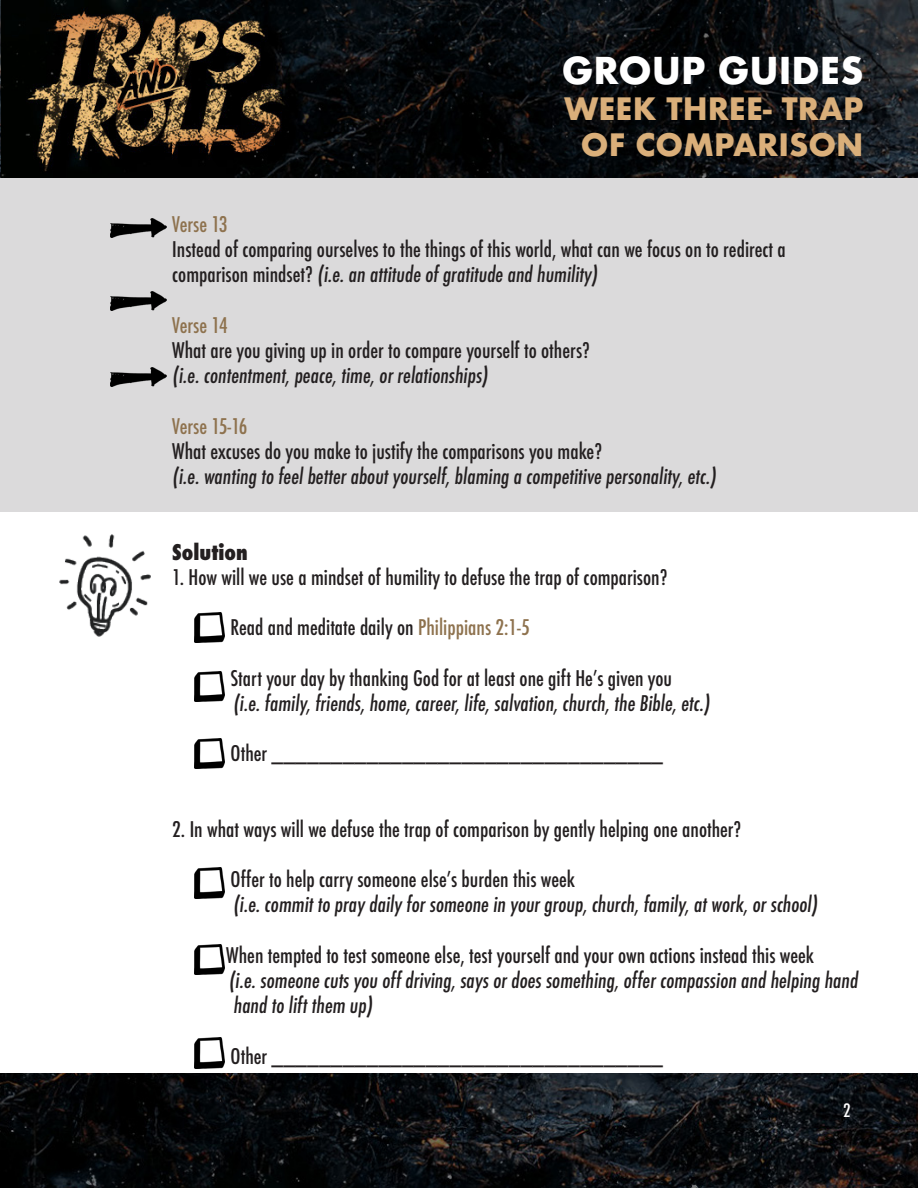
<style>
.page{position:relative;width:918px;height:1188px;background:#fff}
.page>*{position:absolute;margin:0;border:0;box-sizing:border-box;transform-origin:0 0}
.t1{font:700 36px "Futura";color:#fff}
.t2{font:700 30px/36px "Futura";color:#daaf7a;text-align:center}
.t3{font:500 condensed 21px "Futura";color:#231f20}
.t4{font:500 condensed 21px "Futura";color:#8e724e}
.t5{font:800 condensed 21px "Futura";color:#231f20}
.t6{font:500 condensed 18px "Futura";color:#fff}
.s1{color:#8e724e}
</style>
<div class="page">
<img style="left:0;top:1073px;width:918px;height:115px">
<div style="left:0;top:176px;width:918px;height:336px;background:#dbdadb"></div>
<img style="left:60px;top:534px;width:91px;height:103px">
<img style="left:110px;top:218px;width:57px;height:19px">
<img style="left:110px;top:291px;width:57px;height:19px">
<img style="left:110px;top:367px;width:57px;height:19px">
<img style="left:0;top:0;width:918px;height:177px">
<img style="left:194px;top:738px;width:31px;height:31px">
<img style="left:194px;top:612px;width:31px;height:30px">
<img style="left:194px;top:671px;width:31px;height:31px">
<img style="left:194px;top:868px;width:31px;height:30px">
<img style="left:194px;top:945px;width:31px;height:30px">
<img style="left:194px;top:1038px;width:31px;height:30px">
<hr style="left:0;top:293px;width:1px;height:201px;background:#0e0b0e">
<p class="t1" style="left:562px;top:44px;width:303px">GROUP GUIDES</p>
<p class="t2" style="left:564px;top:91px;width:301px">WEEK THREE- TRAP<br>OF COMPARISON</p>
<p class="t4" style="left:172px;top:211px;width:57px">Verse 13</p>
<p class="t3" style="left:172px;top:236px;width:615px">Instead of comparing ourselves to the things of this world, what can we focus on to redirect a</p>
<p class="t3" style="left:172px;top:261px;width:430px">c o m p a ri s o n m i n d s et ? (i.e.an attitude ofgratitude and humility)</p>
<p class="t4" style="left:172px;top:312px;width:57px">Verse 14</p>
<p class="t3" style="left:172px;top:337px;width:419px">What are you giving up in order to compare yourself to others?</p>
<p class="t3" style="left:172px;top:362px;width:320px">(i.e.contentment,peace,time,orrelationships)</p>
<p class="t4" style="left:172px;top:412px;width:77px">Verse 15-16</p>
<p class="t3" style="left:172px;top:438px;width:431px">What excuses do you make to justify the comparisons you make?</p>
<p class="t3" style="left:172px;top:463px;width:549px">(i.e.wanting to feelbetteraboutyourself,blaming a competitive personality,etc.)</p>
<p class="t5" style="left:172px;top:537px;width:77px">Solution</p>
<p class="t3" style="left:172px;top:564px;width:497px">1. How will we use a mindset of humility to defuse the trap of comparison?</p>
<p class="t3" style="left:231px;top:614px;width:301px">Read and meditate daily on <span class="s1">Philippians 2:1-5</span></p>
<p class="t3" style="left:231px;top:664px;width:443px">Start your day by thanking God for at least one gift He’s given you</p>
<p class="t3" style="left:233px;top:690px;width:481px">(i.e.family,friends,home,career,life,salvation,church,the Bible,etc.)</p>
<p class="t3" style="left:231px;top:740px;width:434px">Other _________________________________</p>
<p class="t3" style="left:172px;top:816px;width:571px">2. In what ways will we defuse the trap of comparison by gently helping one another?</p>
<p class="t3" style="left:231px;top:866px;width:346px">Offer to help carry someone else’s burden this week</p>
<p class="t3" style="left:233px;top:891px;width:589px">(i.e.committo pray daily forsomeone in yourgroup,church,family,atwork,orschool)</p>
<p class="t3" style="left:226px;top:942px;width:589px">When tempted to test someone else, test yourself and your own actions instead this week</p>
<p class="t3" style="left:229px;top:967px;width:634px">(i.e.someone cutsyou offdriving,saysordoessomething,offercompassion and helping hand</p>
<p class="t3" style="left:233px;top:992px;width:144px">hand to liftthem up)</p>
<p class="t3" style="left:231px;top:1042px;width:434px">Other _________________________________</p>
<p class="t6" style="left:843px;top:1099px;width:9px">2</p>
</div>
